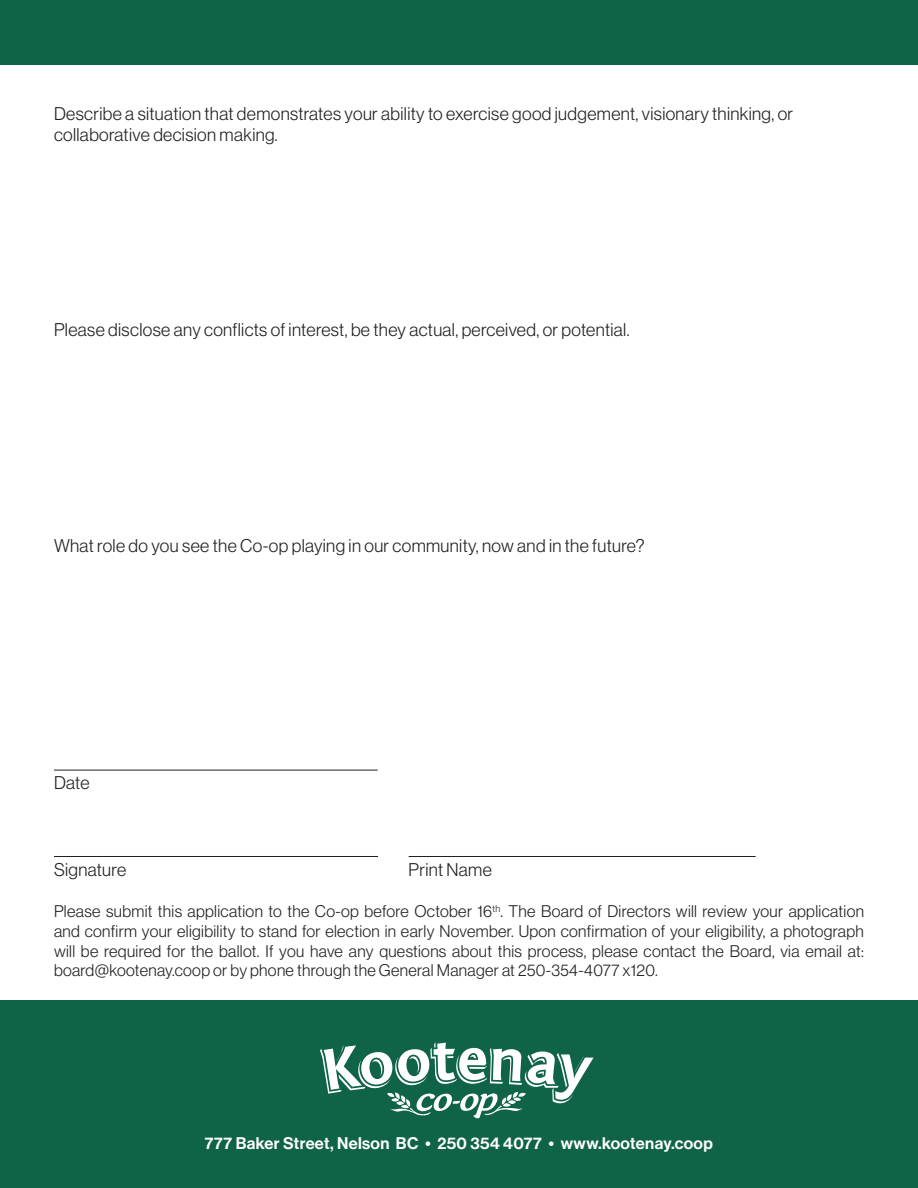
<style>
.page{position:relative;width:918px;height:1188px;background:#fff}
.page>*{position:absolute;margin:0;border:0;box-sizing:border-box;transform-origin:0 0}
.t1{font:18px/21.6px "N Haas Grotesk DS Pro 45 Lt";letter-spacing:.02em;color:#231f20}
.t2{font:16.5px/19.8px "N Haas Grotesk DS Pro 45 Lt";letter-spacing:.02em;color:#231f20;text-align:justify}
.t3{font:16.5px "N Haas Grotesk DS Pro 65 Md";letter-spacing:.02em;color:#fff}
</style>
<div class="page">
<hr style="left:54px;top:770px;width:324px;height:1px;background:#231f20">
<hr style="left:54px;top:856px;width:324px;height:1px;background:#231f20">
<hr style="left:409px;top:856px;width:347px;height:1px;background:#231f20">
<div style="left:0;top:0;width:918px;height:65px;background:#0f6347"></div>
<div style="left:0;top:1000px;width:918px;height:188px;background:#0f6347"></div>
<svg style="left:320px;top:1042px;width:274px;height:76px"></svg>
<p class="t1" style="left:54px;top:103px;width:741px">Describe a situation that demonstrates your ability to exercise good judgement, visionary thinking, or collaborative decision making.</p>
<p class="t1" style="left:54px;top:319px;width:577px">Please disclose any conflicts of interest, be they actual, perceived, or potential.</p>
<p class="t1" style="left:54px;top:535px;width:592px">What role do you see the Co-op playing in our community, now and in the future?</p>
<p class="t1" style="left:54px;top:772px;width:37px">Date</p>
<p class="t1" style="left:54px;top:859px;width:74px">Signature</p>
<p class="t1" style="left:409px;top:859px;width:85px">Print Name</p>
<p class="t2" style="left:54px;top:901px;width:812px">Please submit this application to the Co-op before October 16<sup>th</sup>. The Board of Directors will review your application and confirm your eligibility to stand for election in early November. Upon confirmation of your eligibility, a photograph will be required for the ballot. If you have any questions about this process, please contact the Board, via email at: board@kootenay.coop or by phone through the General Manager at 250-354-4077 x120.</p>
<p class="t3" style="left:205px;top:1133px;width:509px">777 Baker Street, Nelson BC • 250 354 4077 • www.kootenay.coop</p>
</div>
